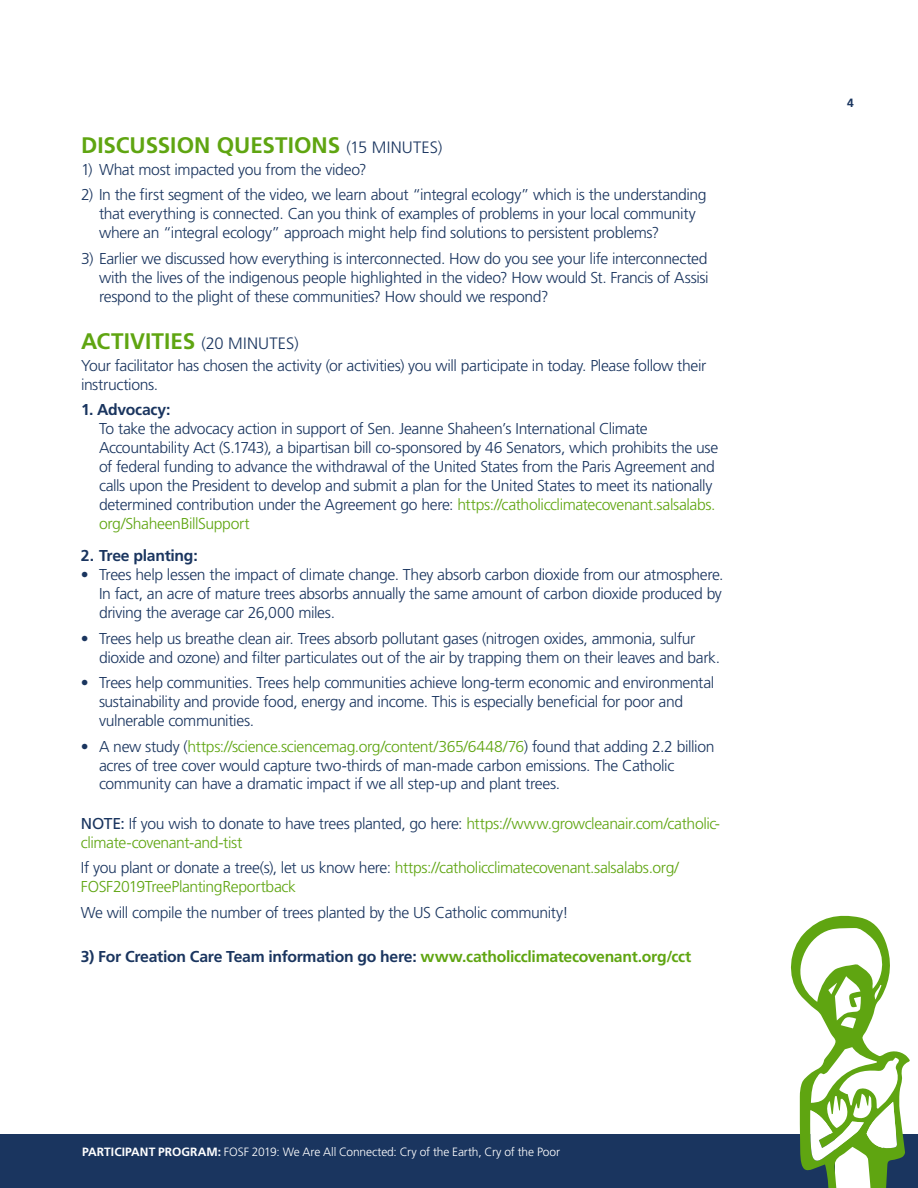
<style>
.page{position:relative;width:918px;height:1188px;background:#fff}
.page>*{position:absolute;margin:0;border:0;box-sizing:border-box;transform-origin:0 0}
.t1{font:700 22.5px "Frutiger";color:#5fa511}
.t2{font:300 16.5px "Frutiger";letter-spacing:.01em;color:#1a355f}
.t3{font:300 15.75px/18.9px "Frutiger";letter-spacing:-.025em;color:#1a355f}
.t4{font:300 15.75px/18.9px "Frutiger";letter-spacing:-.025em;color:#5fa511}
.t5{font:700 15.75px "Frutiger";letter-spacing:-.02em;color:#1a355f}
.t6{font:300 12px "Frutiger";letter-spacing:-.01em;color:#fff}
.t7{font:700 12px "Frutiger";color:#1a355f}
.s1{font-weight:300;font-size:16.5px;color:#1a355f}
.s2{font-weight:700;font-size:22.5px;color:#5fa511}
.s3{color:#5fa511}
.s4{font-weight:400;color:#1a355f}
.s5{color:#1a355f}
.s6{font-weight:700}
</style>
<div class="page">
<div style="left:0;top:1134px;width:835px;height:54px;background:#1a355f"></div>
<div style="left:883px;top:1134px;width:35px;height:54px;background:#1a355f"></div>
<svg style="left:791px;top:916px;width:119px;height:272px"></svg>
<h1 class="t1" style="left:81px;top:131px;width:363px">DISCUSSION QUESTIONS <span class="s1">(15 MINUTES)</span></h1>
<p class="t3" style="left:81px;top:160px;width:287px">1) What most impacted you from the video?</p>
<p class="t3" style="left:99px;top:185px;width:609px;text-indent:-18px">2) In the first segment of the video, we learn about “integral ecology” which is the understanding that everything is connected. Can you think of examples of problems in your local community where an “integral ecology” approach might help find solutions to persistent problems?</p>
<p class="t3" style="left:99px;top:249px;width:611px;text-align:justify;text-indent:-18px">3) Earlier we discussed how everything is interconnected. How do you see your life interconnected with the lives of the indigenous people highlighted in the video? How would St. Francis of Assisi respond to the plight of these communities? How should we respond?</p>
<p class="t2" style="left:81px;top:334px;width:219px"><span class="s2">ACTIVITIES</span> (20 MINUTES)</p>
<p class="t3" style="left:81px;top:356px;width:627px">Your facilitator has chosen the activity (or activities) you will participate in today. Please follow their instructions.</p>
<p class="t5" style="left:81px;top:401px;width:91px">1. Advocacy:</p>
<p class="t3" style="left:99px;top:419px;width:621px">To take the advocacy action in support of Sen. Jeanne Shaheen’s International Climate Accountability Act (S.1743), a bipartisan bill co-sponsored by 46 Senators, which prohibits the use of federal funding to advance the withdrawal of the United States from the Paris Agreement and calls upon the President to develop and submit a plan for the United States to meet its nationally determined contribution under the Agreement go here: <span class="s3">https://catholicclimatecovenant.salsalabs. org/ShaheenBillSupport</span></p>
<p class="t5" style="left:81px;top:547px;width:118px">2. Tree planting:</p>
<p class="t3" style="left:99px;top:565px;width:626px;text-align:justify;text-indent:-18px">• Trees help lessen the impact of climate change. They absorb carbon dioxide from our atmosphere.<br>In fact, an acre of mature trees absorbs annually the same amount of carbon dioxide produced by driving the average car 26,000 miles.</p>
<p class="t3" style="left:99px;top:629px;width:623px;text-indent:-18px">• Trees help us breathe clean air. Trees absorb pollutant gases (nitrogen oxides, ammonia, sulfur dioxide and ozone) and filter particulates out of the air by trapping them on their leaves and bark.</p>
<p class="t3" style="left:99px;top:673px;width:617px;text-indent:-18px">• Trees help communities. Trees help communities achieve long-term economic and environmental sustainability and provide food, energy and income. This is especially beneficial for poor and vulnerable communities.</p>
<p class="t3" style="left:99px;top:737px;width:617px;text-indent:-18px">• A new study (<span class="s3">https://science.sciencemag.org/content/365/6448/76</span>) found that adding 2.2 billion acres of tree cover would capture two-thirds of man-made carbon emissions. The Catholic community can have a dramatic impact if we all step-up and plant trees.</p>
<p class="t4" style="left:81px;top:814px;width:641px"><span class="s4">NOTE:</span> <span class="s5">If you wish to donate to have trees planted, go here:</span> https://www.growcleanair.com/catholic&shy;climate-covenant-and-tist</p>
<p class="t4" style="left:81px;top:858px;width:600px"><span class="s5">If you plant or donate a tree(s), let us know here:</span> https://catholicclimatecovenant.salsalabs.org/<br>FOSF2019TreePlantingReportback</p>
<p class="t3" style="left:81px;top:903px;width:489px">We will compile the number of trees planted by the US Catholic community!</p>
<p class="t5" style="left:81px;top:948px;width:612px">3) For Creation Care Team information go here: <span class="s3">www.catholicclimatecovenant.org/cct</span></p>
<p class="t6" style="left:82px;top:1145px;width:479px"><span class="s6">PARTICIPANT PROGRAM:</span> FOSF 2019: We Are All Connected: Cry of the Earth, Cry of the Poor</p>
<p class="t7" style="left:847px;top:95px;width:8px">4</p>
</div>
